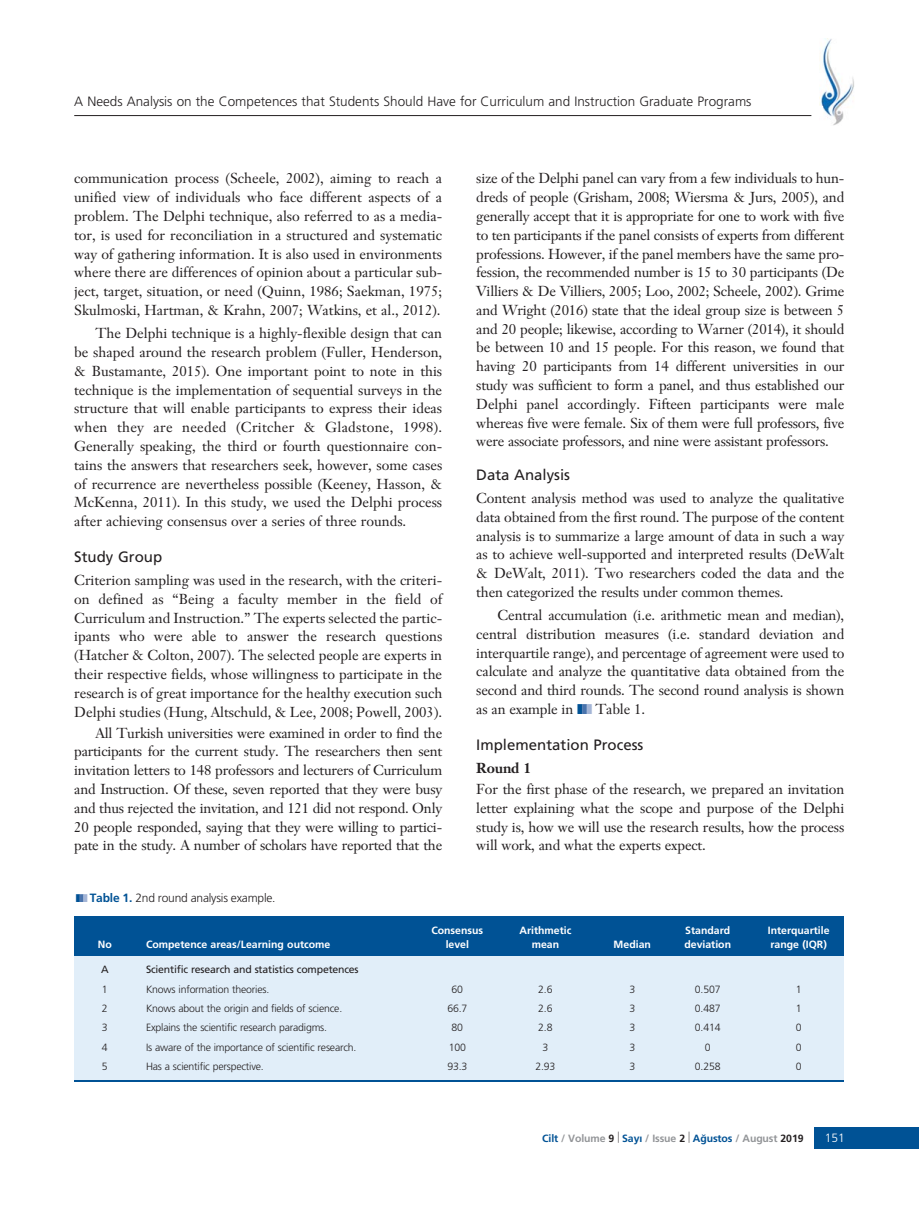
<style>
.page{position:relative;width:919px;height:1217px;background:#fff}
.page>*{position:absolute;margin:0;border:0;box-sizing:border-box;transform-origin:0 0}
.t1{font:15px "Frutiger";color:#231f20}
.t2{font:14.25px/18.8px "Janson Text";letter-spacing:-.01em;color:#231f20;text-align:justify}
.t3{font:700 14.25px "Janson Text";letter-spacing:-.01em;color:#231f20}
.t4{font:300 13.5px "Frutiger";color:#231f20}
.t5{font:300 12px "Frutiger";letter-spacing:-.015em;color:#231f20}
.t6{font:300 12px "Frutiger";color:#fff}
.t7{font:300 10.5px "Frutiger";letter-spacing:-.015em;color:#231f20}
.t8{font:700 10.5px "Frutiger";color:#fff}
.t9{font:10.5px "Frutiger";letter-spacing:-.015em;color:#231f20}
.t10{font:700 10.5px "Frutiger";letter-spacing:-.01em;color:#939598}
.s1{color:#005295}
.s2{color:#4973ac}
.s3{color:#a4b5d6}
.s4{font-weight:700;color:#005295}
.s5{color:#231f20}
</style>
<div class="page">
<div style="left:814px;top:1127px;width:104px;height:21px;background:#005295"></div>
<hr style="left:74px;top:115px;width:737px;height:1px;background:#231f20">
<img style="left:819px;top:38px;width:35px;height:88px">
<svg style="left:819px;top:73px;width:6px;height:6px"></svg>
<div style="left:811px;top:107px;width:11px;height:9px;background:#fff"></div>
<div style="left:74px;top:941px;width:769px;height:138px;background:#e1eef9"></div>
<div style="left:74px;top:916px;width:769px;height:39px;background:#005295"></div>
<hr style="left:74px;top:1079px;width:769px;height:2px;background:#005295">
<p class="t4" style="left:74px;top:96px;width:678px">A Needs Analysis on the Competences that Students Should Have for Curriculum and Instruction Graduate Programs</p>
<p class="t2" style="left:74px;top:171px;width:369px">communication process (Scheele, 2002), aiming to reach a unified view of individuals who face different aspects of a problem. The Delphi technique, also referred to as a media&shy;tor, is used for reconciliation in a structured and systematic way of gathering information. It is also used in environments where there are differences of opinion about a particular sub&shy;ject, target, situation, or need (Quinn, 1986; Saekman, 1975; Skulmoski, Hartman, &amp; Krahn, 2007; Watkins, et al., 2012).</p>
<p class="t2" style="left:74px;top:325px;width:369px;text-indent:21px">The Delphi technique is a highly-flexible design that can be shaped around the research problem (Fuller, Henderson, &amp; Bustamante, 2015). One important point to note in this technique is the implementation of sequential surveys in the structure that will enable participants to express their ideas when they are needed (Critcher &amp; Gladstone, 1998).<br>Generally speaking, the third or fourth questionnaire con&shy;tains the answers that researchers seek, however, some cases of recurrence are nevertheless possible (Keeney, Hasson, &amp; McKenna, 2011). In this study, we used the Delphi process after achieving consensus over a series of three rounds.</p>
<p class="t1" style="left:74px;top:550px;width:89px">Study Group</p>
<p class="t2" style="left:74px;top:572px;width:369px">Criterion sampling was used in the research, with the criteri&shy;on defined as “Being a faculty member in the field of Curriculum and Instruction.” The experts selected the partic&shy;ipants who were able to answer the research questions (Hatcher &amp; Colton, 2007). The selected people are experts in their respective fields, whose willingness to participate in the research is of great importance for the healthy execution such Delphi studies (Hung, Altschuld, &amp; Lee, 2008; Powell, 2003).</p>
<p class="t2" style="left:74px;top:724px;width:369px;text-indent:21px">All Turkish universities were examined in order to find the participants for the current study. The researchers then sent invitation letters to 148 professors and lecturers of Curriculum and Instruction. Of these, seven reported that they were busy and thus rejected the invitation, and 121 did not respond. Only 20 people responded, saying that they were willing to partici&shy;pate in the study. A number of scholars have reported that the</p>
<p class="t5" style="left:76px;top:892px;width:201px"><span class="s1">❚</span><span class="s2">❚</span><span class="s3">❚</span> <span class="s4">Table 1.</span> 2nd round analysis example.</p>
<p class="t2" style="left:476px;top:171px;width:369px">size of the Delphi panel can vary from a few individuals to hun&shy;dreds of people (Grisham, 2008; Wiersma &amp; Jurs, 2005), and generally accept that it is appropriate for one to work with five to ten participants if the panel consists of experts from different professions. However, if the panel members have the same pro&shy;fession, the recommended number is 15 to 30 participants (De Villiers &amp; De Villiers, 2005; Loo, 2002; Scheele, 2002). Grime and Wright (2016) state that the ideal group size is between 5 and 20 people; likewise, according to Warner (2014), it should be between 10 and 15 people. For this reason, we found that having 20 participants from 14 different universities in our study was sufficient to form a panel, and thus established our Delphi panel accordingly. Fifteen participants were male whereas five were female. Six of them were full professors, five were associate professors, and nine were assistant professors.</p>
<p class="t1" style="left:476px;top:468px;width:95px">Data Analysis</p>
<p class="t2" style="left:476px;top:490px;width:369px">Content analysis method was used to analyze the qualitative data obtained from the first round. The purpose of the content analysis is to summarize a large amount of data in such a way as to achieve well-supported and interpreted results (DeWalt &amp; DeWalt, 2011). Two researchers coded the data and the then categorized the results under common themes.</p>
<p class="t2" style="left:476px;top:607px;width:369px;text-indent:21px">Central accumulation (i.e. arithmetic mean and median), central distribution measures (i.e. standard deviation and interquartile range), and percentage of agreement were used to calculate and analyze the quantitative data obtained from the second and third rounds. The second round analysis is shown as an example in <span class="s1">❚</span><span class="s2">❚</span><span class="s3">❚</span> Table 1.</p>
<p class="t1" style="left:476px;top:738px;width:169px">Implementation Process</p>
<p class="t3" style="left:476px;top:761px;width:57px">Round 1</p>
<p class="t2" style="left:476px;top:780px;width:369px">For the first phase of the research, we prepared an invitation letter explaining what the scope and purpose of the Delphi study is, how we will use the research results, how the process will work, and what the experts expect.</p>
<p class="t8" style="left:431px;top:925px;width:53px">Consensus</p>
<p class="t8" style="left:519px;top:925px;width:53px">Arithmetic</p>
<p class="t8" style="left:685px;top:925px;width:46px">Standard</p>
<p class="t8" style="left:767px;top:925px;width:63px">Interquartile</p>
<p class="t8" style="left:98px;top:939px;width:15px">No</p>
<p class="t8" style="left:146px;top:939px;width:186px">Competence areas/Learning outcome</p>
<p class="t8" style="left:445px;top:939px;width:25px">level</p>
<p class="t8" style="left:531px;top:939px;width:29px">mean</p>
<p class="t8" style="left:613px;top:939px;width:39px">Median</p>
<p class="t8" style="left:684px;top:939px;width:48px">deviation</p>
<p class="t8" style="left:770px;top:939px;width:58px">range (IQR)</p>
<p class="t9" style="left:101px;top:965px;width:9px">A</p>
<p class="t9" style="left:146px;top:965px;width:214px">Scientific research and statistics competences</p>
<p class="t7" style="left:102px;top:984px;width:7px">1</p>
<p class="t7" style="left:146px;top:984px;width:125px">Knows information theories.</p>
<p class="t7" style="left:451px;top:984px;width:13px">60</p>
<p class="t7" style="left:538px;top:984px;width:16px">2.6</p>
<p class="t7" style="left:629px;top:984px;width:7px">3</p>
<p class="t7" style="left:695px;top:984px;width:27px">0.507</p>
<p class="t7" style="left:795px;top:984px;width:7px">1</p>
<p class="t7" style="left:102px;top:1003px;width:7px">2</p>
<p class="t7" style="left:146px;top:1003px;width:198px">Knows about the origin and fields of science.</p>
<p class="t7" style="left:447px;top:1003px;width:21px">66.7</p>
<p class="t7" style="left:538px;top:1003px;width:16px">2.6</p>
<p class="t7" style="left:629px;top:1003px;width:7px">3</p>
<p class="t7" style="left:695px;top:1003px;width:27px">0.487</p>
<p class="t7" style="left:795px;top:1003px;width:7px">1</p>
<p class="t7" style="left:102px;top:1023px;width:7px">3</p>
<p class="t7" style="left:146px;top:1023px;width:183px">Explains the scientific research paradigms.</p>
<p class="t7" style="left:451px;top:1023px;width:13px">80</p>
<p class="t7" style="left:538px;top:1023px;width:16px">2.8</p>
<p class="t7" style="left:629px;top:1023px;width:7px">3</p>
<p class="t7" style="left:695px;top:1023px;width:27px">0.414</p>
<p class="t7" style="left:795px;top:1023px;width:7px">0</p>
<p class="t7" style="left:102px;top:1042px;width:7px">4</p>
<p class="t7" style="left:146px;top:1042px;width:212px">Is aware of the importance of scientific research.</p>
<p class="t7" style="left:448px;top:1042px;width:19px">100</p>
<p class="t7" style="left:542px;top:1042px;width:7px">3</p>
<p class="t7" style="left:629px;top:1042px;width:7px">3</p>
<p class="t7" style="left:704px;top:1042px;width:7px">0</p>
<p class="t7" style="left:795px;top:1042px;width:7px">0</p>
<p class="t7" style="left:102px;top:1061px;width:7px">5</p>
<p class="t7" style="left:146px;top:1061px;width:119px">Has a scientific perspective.</p>
<p class="t7" style="left:447px;top:1061px;width:21px">93.3</p>
<p class="t7" style="left:535px;top:1061px;width:21px">2.93</p>
<p class="t7" style="left:629px;top:1061px;width:7px">3</p>
<p class="t7" style="left:695px;top:1061px;width:27px">0.258</p>
<p class="t7" style="left:795px;top:1061px;width:7px">0</p>
<p class="t10" style="left:542px;top:1133px;width:263px"><span class="s1">Cilt</span> / Volume <span class="s5">9</span> <span class="s1">Say›</span> / Issue <span class="s5">2</span> <span class="s1">A¤ustos</span> / August <span class="s5">2019</span></p>
<p class="t6" style="left:824px;top:1132px;width:22px">151</p>
</div>
